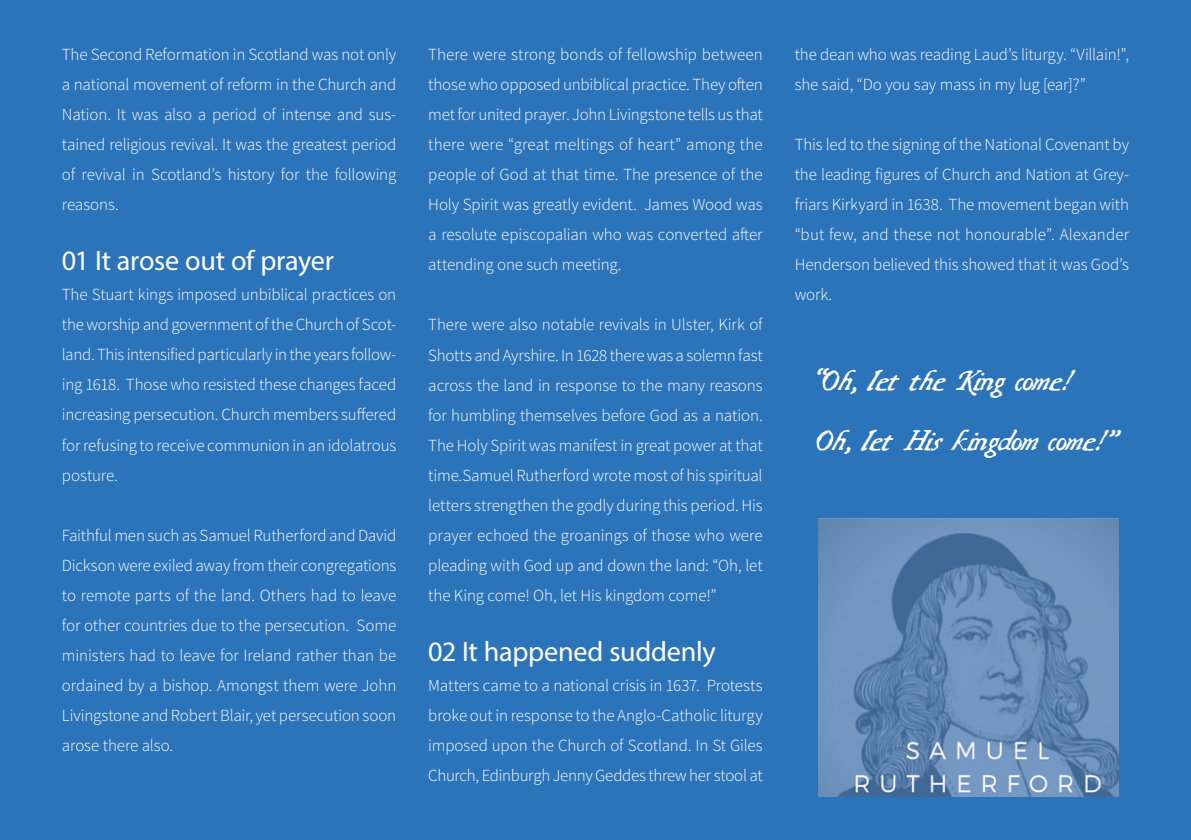
<style>
.page{position:relative;width:1191px;height:840px;background:#fff}
.page>*{position:absolute;margin:0;border:0;box-sizing:border-box;transform-origin:0 0}
.t1{font:italic 28.2px/60px "Chapbook";letter-spacing:-.06em;color:#fff}
.t2{font:28.2px "Myriad Pro";letter-spacing:-.01em;color:#fff}
.t3{font:300 17px/30px "Source Sans Pro";letter-spacing:-.01em;color:#fff;text-align:justify}
</style>
<div class="page">
<div style="left:0;top:0;width:1191px;height:839px;background:#2c74ba"></div>
<img style="left:818px;top:518px;width:300px;height:278px">
<p class="t3" style="left:62px;top:39px;width:336px">The Second Reformation in Scotland was not only a national movement of reform in the Church and Nation. It was also a period of intense and sus&shy;tained religious revival. It was the greatest period of revival in Scotland’s history for the following reasons.</p>
<h1 class="t2" style="left:62px;top:243px;width:273px">01 It arose out of prayer</h1>
<p class="t3" style="left:62px;top:279px;width:336px">The Stuart kings imposed unbiblical practices on the worship and government of the Church of Scot&shy;land. This intensified particularly in the years follow&shy;ing 1618. Those who resisted these changes faced increasing persecution. Church members suffered for refusing to receive communion in an idolatrous posture.</p>
<p class="t3" style="left:62px;top:519px;width:336px">Faithful men such as Samuel Rutherford and David Dickson were exiled away from their congregations to remote parts of the land. Others had to leave for other countries due to the persecution. Some ministers had to leave for Ireland rather than be ordained by a bishop. Amongst them were John Livingstone and Robert Blair, yet persecution soon arose there also.</p>
<p class="t3" style="left:428px;top:40px;width:336px">There were strong bonds of fellowship between those who opposed unbiblical practice. They often met for united prayer. John Livingstone tells us that there were “great meltings of heart” among the people of God at that time. The presence of the Holy Spirit was greatly evident. James Wood was a resolute episcopalian who was converted after attending one such meeting.</p>
<p class="t3" style="left:428px;top:310px;width:336px">There were also notable revivals in Ulster, Kirk of Shotts and Ayrshire. In 1628 there was a solemn fast across the land in response to the many reasons for humbling themselves before God as a nation.<br>The Holy Spirit was manifest in great power at that time.Samuel Rutherford wrote most of his spiritual letters strengthen the godly during this period. His prayer echoed the groanings of those who were pleading with God up and down the land: “Oh, let the King come! Oh, let His kingdom come!”</p>
<h1 class="t2" style="left:428px;top:633px;width:289px">02 It happened suddenly</h1>
<p class="t3" style="left:428px;top:669px;width:336px">Matters came to a national crisis in 1637. Protests broke out in response to the Anglo-Catholic liturgy imposed upon the Church of Scotland. In St Giles Church, Edinburgh Jenny Geddes threw her stool at</p>
<p class="t3" style="left:794px;top:39px;width:336px">the dean who was reading Laud’s liturgy. “Villain!”, she said, “Do you say mass in my lug [ear]?”</p>
<p class="t3" style="left:794px;top:129px;width:336px">This led to the signing of the National Covenant by the leading figures of Church and Nation at Grey&shy;friars Kirkyard in 1638. The movement began with “but few, and these not honourable”. Alexander Henderson believed this showed that it was God’s work.</p>
<h1 class="t1" style="left:816px;top:353px;width:307px">“Oh, let the King come!<br>Oh, let His kingdom come!”</h1>
</div>
